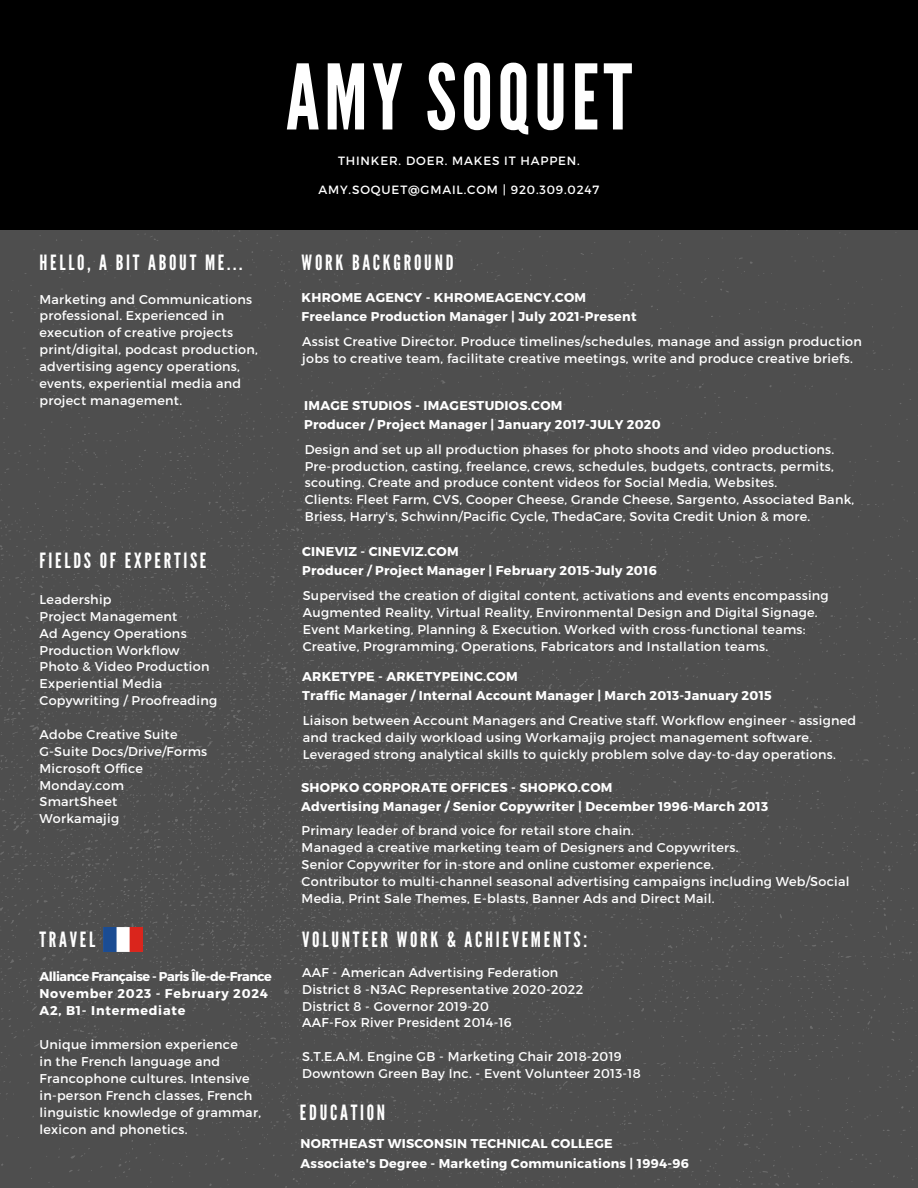
<style>
.page{position:relative;width:918px;height:1188px;background:#fff}
.page>*{position:absolute;margin:0;border:0;box-sizing:border-box;transform-origin:0 0}
.t1{font:90px "League Gothic";letter-spacing:.05em;color:#fff}
.t2{font:21px "League Gothic";letter-spacing:.13em;color:#fff}
.t3{font:12.75px/16.8px "Montserrat";letter-spacing:.02em;color:#fff}
.t4{font:700 12.75px "Montserrat";letter-spacing:.02em;color:#fff}
.t5{font:700 12.75px/17px "Montserrat";letter-spacing:.06em;color:#fff}
.t6{font:12px "Montserrat";letter-spacing:.07em;color:#fff}
</style>
<div class="page">
<div style="left:0;top:229px;width:918px;height:959px;background:#4e4e4e"></div>
<div style="left:0;top:0;width:918px;height:229px;background:#000"></div>
<img style="left:104px;top:928px;width:39px;height:24px">
<h5 class="t1" style="left:286px;top:45px;width:348px">AMY SOQUET</h5>
<p class="t6" style="left:338px;top:153px;width:243px">THINKER. DOER. MAKES IT HAPPEN.</p>
<p class="t6" style="left:319px;top:182px;width:282px">AMY.SOQUET@GMAIL.COM | 920.309.0247</p>
<p class="t2" style="left:40px;top:250px;width:204px">HELLO, A BIT ABOUT ME...</p>
<p class="t3" style="left:40px;top:290px;width:220px">Marketing and Communications professional. Experienced in execution of creative projects print/digital, podcast production, advertising agency operations, events, experiential media and project management.</p>
<h2 class="t2" style="left:40px;top:548px;width:168px">FIELDS OF EXPERTISE</h2>
<p class="t3" style="left:40px;top:590px;width:74px">Leadership</p>
<p class="t3" style="left:40px;top:607px;width:139px">Project Management</p>
<p class="t3" style="left:40px;top:624px;width:149px">Ad Agency Operations</p>
<p class="t3" style="left:40px;top:641px;width:142px">Production Workflow</p>
<p class="t3" style="left:40px;top:658px;width:171px">Photo &amp; Video Production</p>
<p class="t3" style="left:40px;top:675px;width:124px">Experiential Media</p>
<p class="t3" style="left:40px;top:692px;width:179px">Copywriting / Proofreading</p>
<p class="t3" style="left:40px;top:725px;width:140px">Adobe Creative Suite</p>
<p class="t3" style="left:40px;top:742px;width:169px">G-Suite Docs/Drive/Forms</p>
<p class="t3" style="left:40px;top:759px;width:105px">Microsoft Office</p>
<p class="t3" style="left:40px;top:776px;width:86px">Monday.com</p>
<p class="t3" style="left:40px;top:793px;width:79px">SmartSheet</p>
<p class="t3" style="left:40px;top:810px;width:81px">Workamajig</p>
<p class="t2" style="left:40px;top:927px;width:57px">TRAVEL</p>
<p class="t5" style="left:40px;top:967px;width:234px">Alliance Française - Paris Île-de-France<br>November 2023 - February 2024<br>A2, B1- Intermediate</p>
<p class="t3" style="left:40px;top:1035px;width:200px">Unique immersion experience</p>
<p class="t3" style="left:40px;top:1052px;width:212px">in the French language and<br>Francophone cultures. Intensive</p>
<h2 class="t3" style="left:40px;top:1086px;width:214px">in-person French classes, French</h2>
<h3 class="t3" style="left:40px;top:1103px;width:223px">linguistic knowledge of grammar, lexicon and phonetics.</h3>
<h1 class="t2" style="left:302px;top:250px;width:153px">WORK BACKGROUND</h1>
<p class="t4" style="left:302px;top:289px;width:286px">KHROME AGENCY - KHROMEAGENCY.COM</p>
<h3 class="t4" style="left:302px;top:308px;width:336px">Freelance Production Manager | July 2021-Present</h3>
<h5 class="t3" style="left:302px;top:332px;width:561px">Assist Creative Director. Produce timelines/schedules, manage and assign production jobs to creative team, facilitate creative meetings, write and produce creative briefs.</h5>
<h2 class="t4" style="left:304px;top:397px;width:260px">IMAGE STUDIOS - IMAGESTUDIOS.COM</h2>
<h3 class="t4" style="left:304px;top:416px;width:358px">Producer / Project Manager | January 2017-JULY 2020</h3>
<h4 class="t3" style="left:305px;top:440px;width:531px">Design and set up all production phases for photo shoots and video productions.</h4>
<h2 class="t3" style="left:305px;top:457px;width:531px">Pre-production, casting, freelance, crews, schedules, budgets, contracts, permits, scouting. Create and produce content videos for Social Media, Websites.</h2>
<p class="t3" style="left:305px;top:491px;width:551px">Clients: Fleet Farm, CVS, Cooper Cheese, Grande Cheese, Sargento, Associated Bank,<br>Briess, Harry's, Schwinn/Pacific Cycle, ThedaCare, Sovita Credit Union &amp; more.</p>
<p class="t4" style="left:302px;top:543px;width:158px">CINEVIZ - CINEVIZ.COM</p>
<p class="t4" style="left:302px;top:563px;width:356px">Producer / Project Manager | February 2015-July 2016</p>
<h5 class="t3" style="left:303px;top:587px;width:527px">Supervised the creation of digital content, activations and events encompassing<br>Augmented Reality, Virtual Reality, Environmental Design and Digital Signage.</h5>
<p class="t3" style="left:303px;top:620px;width:504px">Event Marketing, Planning &amp; Execution. Worked with cross-functional teams:</p>
<p class="t3" style="left:303px;top:637px;width:467px">Creative, Programming, Operations, Fabricators and Installation teams.</p>
<h2 class="t4" style="left:302px;top:668px;width:217px">ARKETYPE - ARKETYPEINC.COM</h2>
<p class="t4" style="left:302px;top:688px;width:471px">Traffic Manager / Internal Account Manager | March 2013-January 2015</p>
<h2 class="t3" style="left:303px;top:712px;width:555px">Liaison between Account Managers and Creative staff. Workflow engineer - assigned and tracked daily workload using Workamajig project management software.</h2>
<p class="t3" style="left:303px;top:745px;width:534px">Leveraged strong analytical skills to quickly problem solve day-to-day operations.</p>
<p class="t4" style="left:301px;top:779px;width:313px">SHOPKO CORPORATE OFFICES - SHOPKO.COM</p>
<h5 class="t4" style="left:301px;top:798px;width:469px">Advertising Manager / Senior Copywriter | December 1996-March 2013</h5>
<p class="t3" style="left:302px;top:822px;width:334px">Primary leader of brand voice for retail store chain.</p>
<p class="t3" style="left:302px;top:839px;width:438px">Managed a creative marketing team of Designers and Copywriters.</p>
<p class="t3" style="left:302px;top:856px;width:414px">Senior Copywriter for in-store and online customer experience.</p>
<p class="t3" style="left:302px;top:873px;width:549px">Contributor to multi-channel seasonal advertising campaigns including Web/Social<br>Media, Print Sale Themes, E-blasts, Banner Ads and Direct Mail.</p>
<p class="t2" style="left:302px;top:927px;width:286px">VOLUNTEER WORK &amp; ACHIEVEMENTS:</p>
<p class="t3" style="left:302px;top:963px;width:258px">AAF - American Advertising Federation</p>
<h3 class="t3" style="left:302px;top:980px;width:283px">District 8 -N3AC Representative 2020-2022</h3>
<h5 class="t3" style="left:302px;top:997px;width:188px">District 8 - Governor 2019-20</h5>
<p class="t3" style="left:302px;top:1014px;width:211px">AAF-Fox River President 2014-16</p>
<p class="t3" style="left:302px;top:1048px;width:321px">S.T.E.A.M. Engine GB - Marketing Chair 2018-2019</p>
<h3 class="t3" style="left:302px;top:1064px;width:340px">Downtown Green Bay Inc. - Event Volunteer 2013-18</h3>
<h3 class="t2" style="left:300px;top:1100px;width:87px">EDUCATION</h3>
<h5 class="t4" style="left:301px;top:1136px;width:314px">NORTHEAST WISCONSIN TECHNICAL COLLEGE</h5>
<p class="t4" style="left:301px;top:1155px;width:390px">Associate's Degree - Marketing Communications | 1994-96</p>
</div>
